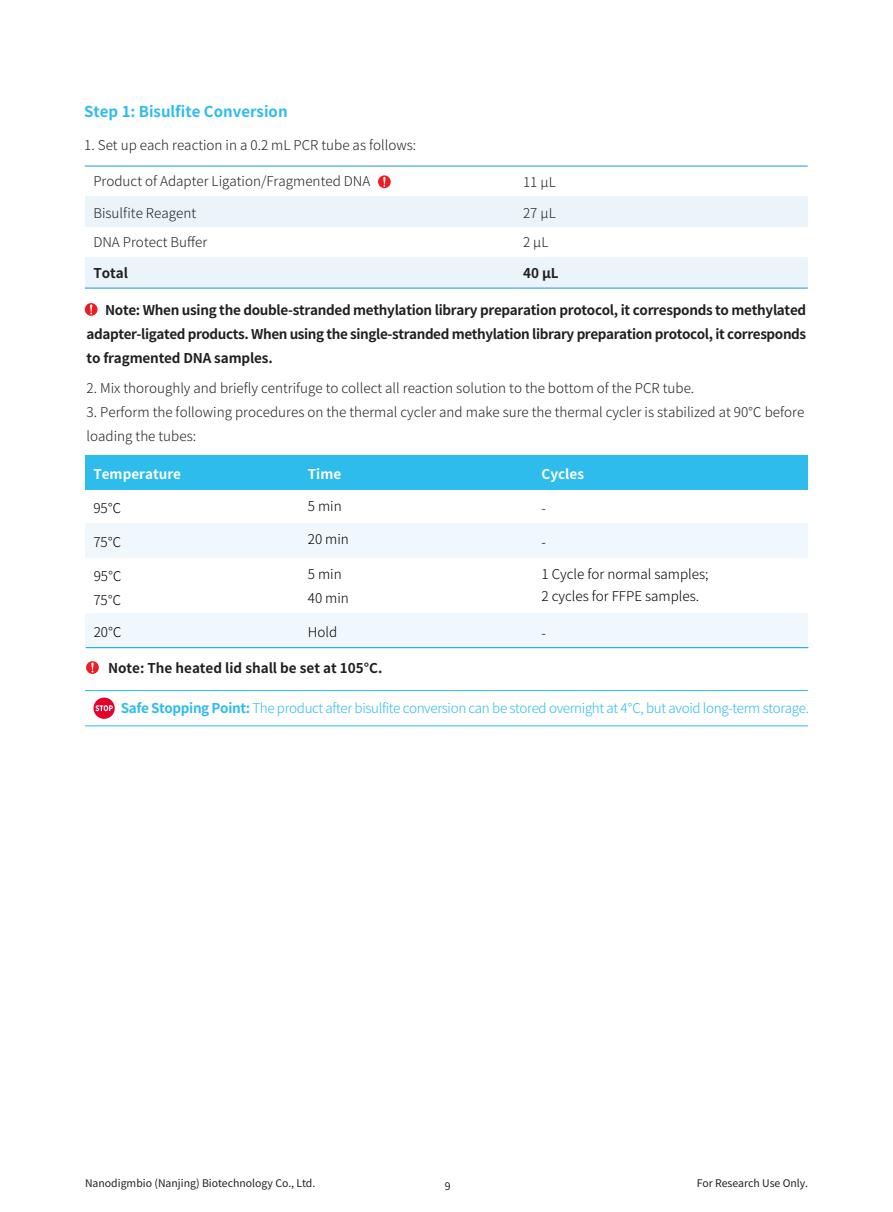
<style>
.page{position:relative;width:893px;height:1212px;background:#fff}
.page>*{position:absolute;margin:0;border:0;box-sizing:border-box;transform-origin:0 0}
.t1{font:700 15px "Noto Sans Hans";color:#2ebcec}
.t2{font:300 13.5px/24px "Noto Sans Hans";color:#231f20}
.t3{font:700 13.5px/24px "Noto Sans Hans";letter-spacing:-.01em;color:#231f20;text-align:justify}
.t4{font:300 13.5px "Noto Sans Hans";letter-spacing:-.03em;color:#2ebcec}
.t5{font:300 13.5px/23.9px "Noto Sans Hans";color:#000}
.t6{font:700 13.5px "Noto Sans Hans";color:#fff}
.t7{font:10.5px "Source Han Sans CN";color:#231f20}
.t8{font:10.5px "Noto Sans Hans";color:#231f20}
.s1{font-weight:700}
</style>
<div class="page">
<div style="left:85px;top:613px;width:722px;height:35px;background:#f1f8fd"></div>
<div style="left:86px;top:523px;width:722px;height:34px;background:#f1f8fd"></div>
<div style="left:86px;top:455px;width:722px;height:34px;background:#2ebcec"></div>
<hr style="left:86px;top:647px;width:722px;height:1px;background:#00a0e9">
<svg style="left:93px;top:697px;width:22px;height:22px"></svg>
<hr style="left:85px;top:690px;width:723px;height:1px;background:#2ebcec">
<svg style="left:95px;top:705px;width:18px;height:6px"></svg>
<hr style="left:85px;top:725px;width:723px;height:1px;background:#2ebcec">
<div style="left:86px;top:661px;width:13px;height:13px;background:#ee1d23;border-radius:50%"></div>
<svg style="left:91px;top:663px;width:3px;height:9px"></svg>
<div style="left:85px;top:258px;width:723px;height:30px;background:#eaf4fa"></div>
<div style="left:85px;top:197px;width:723px;height:30px;background:#eaf4fa"></div>
<hr style="left:85px;top:166px;width:429px;height:1px;background:#1e98d5">
<hr style="left:514px;top:166px;width:294px;height:1px;background:#1e98d5">
<hr style="left:85px;top:288px;width:429px;height:1px;background:#1e98d5">
<hr style="left:514px;top:288px;width:294px;height:1px;background:#1e98d5">
<div style="left:378px;top:175px;width:13px;height:13px;background:#ee1d23;border-radius:50%"></div>
<svg style="left:383px;top:177px;width:3px;height:10px"></svg>
<svg style="left:85px;top:303px;width:13px;height:13px"></svg>
<svg style="left:90px;top:304px;width:2px;height:10px"></svg>
<p class="t1" style="left:84px;top:103px;width:205px">Step 1: Bisulfite Conversion</p>
<p class="t2" style="left:84px;top:133px;width:333px">1. Set up each reaction in a 0.2 mL PCR tube as follows:</p>
<p class="t2" style="left:93px;top:170px;width:279px">Product of Adapter Ligation/Fragmented DNA</p>
<p class="t2" style="left:523px;top:171px;width:34px">11 μL</p>
<p class="t2" style="left:93px;top:201px;width:104px">Bisulfite Reagent</p>
<p class="t2" style="left:523px;top:201px;width:34px">27 μL</p>
<p class="t2" style="left:93px;top:230px;width:115px">DNA Protect Buffer</p>
<p class="t2" style="left:523px;top:230px;width:27px">2 μL</p>
<p class="t3" style="left:93px;top:261px;width:36px">Total</p>
<p class="t3" style="left:523px;top:261px;width:37px">40 μL</p>
<p class="t3" style="left:87px;top:298px;width:721px;text-indent:18px">Note: When using the double-stranded methylation library preparation protocol, it corresponds to methylated adapter-ligated products. When using the single-stranded methylation library preparation protocol, it corresponds to fragmented DNA samples.</p>
<p class="t2" style="left:87px;top:376px;width:609px">2. Mix thoroughly and briefly centrifuge to collect all reaction solution to the bottom of the PCR tube.</p>
<p class="t2" style="left:87px;top:400px;width:719px">3. Perform the following procedures on the thermal cycler and make sure the thermal cycler is stabilized at 90℃ before loading the tubes:</p>
<p class="t6" style="left:93px;top:467px;width:89px">Temperature</p>
<p class="t6" style="left:308px;top:467px;width:35px">Time</p>
<p class="t6" style="left:542px;top:467px;width:44px">Cycles</p>
<p class="t5" style="left:308px;top:494px;width:35px">5 min</p>
<p class="t5" style="left:308px;top:528px;width:43px">20 min</p>
<p class="t5" style="left:308px;top:562px;width:43px">5 min<br>40 min</p>
<p class="t5" style="left:308px;top:621px;width:31px">Hold</p>
<p class="t5" style="left:93px;top:497px;width:29px">95℃</p>
<p class="t5" style="left:93px;top:530px;width:29px">75℃</p>
<p class="t5" style="left:93px;top:564px;width:30px">95℃<br>75℃</p>
<p class="t5" style="left:94px;top:621px;width:29px">20℃</p>
<p class="t5" style="left:542px;top:497px;width:6px">-</p>
<p class="t5" style="left:542px;top:530px;width:6px">-</p>
<p class="t5" style="left:542px;top:564px;width:169px;line-height:21px">1 Cycle for normal samples;<br>2 cycles for FFPE samples.</p>
<p class="t5" style="left:542px;top:621px;width:6px">-</p>
<p class="t3" style="left:108px;top:656px;width:276px">Note: The heated lid shall be set at 105°C.</p>
<p class="t4" style="left:121px;top:701px;width:690px"><span class="s1">Safe Stopping Point:</span> The product after bisulfite conversion can be stored overnight at 4℃, but avoid long-term storage.</p>
<p class="t7" style="left:85px;top:1177px;width:232px">Nanodigmbio (Nanjing) Biotechnology Co., Ltd.</p>
<p class="t8" style="left:445px;top:1180px;width:7px">9</p>
<p class="t7" style="left:697px;top:1177px;width:113px">For Research Use Only.</p>
</div>
